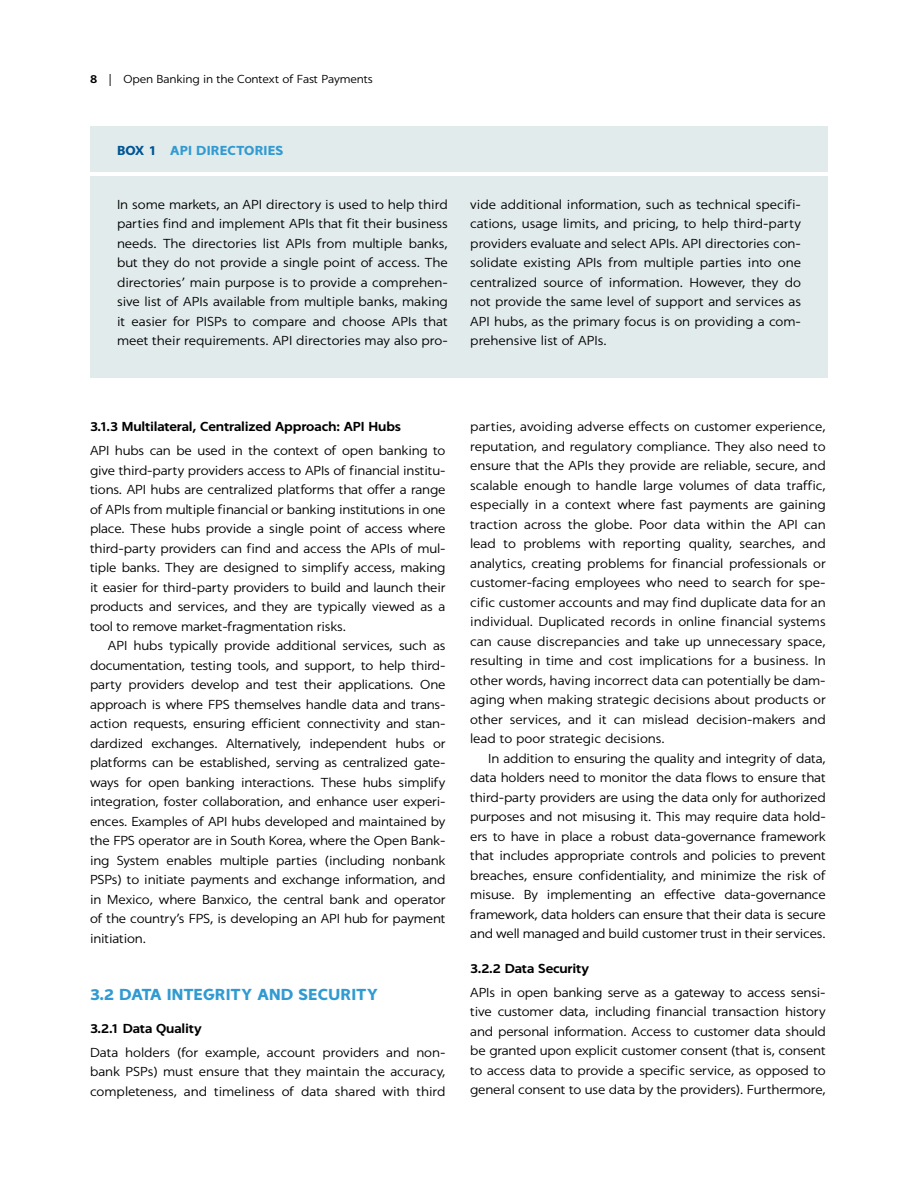
<style>
.page{position:relative;width:918px;height:1188px;background:#fff}
.page>*{position:absolute;margin:0;border:0;box-sizing:border-box;transform-origin:0 0}
.t1{font:700 16.5px "Ortodoxa";letter-spacing:.01em;color:#319bd1}
.t2{font:300 13.5px/19.5px "Ortodoxa";letter-spacing:-.01em;color:#000;text-align:justify}
.t3{font:600 13.5px "Ortodoxa";letter-spacing:-.01em;color:#000}
.t4{font:700 13.5px "Ortodoxa";letter-spacing:.01em;color:#319bd1}
.t5{font:300 12px "Ortodoxa";letter-spacing:-.01em;color:#000}
.s1{font-weight:600}
.s2{color:#005593}
</style>
<div class="page">
<div style="left:90px;top:126px;width:738px;height:46px;background:#e2ebec"></div>
<div style="left:90px;top:176px;width:738px;height:202px;background:#e2ebec"></div>
<p class="t5" style="left:90px;top:72px;width:284px"><span class="s1">8</span> | Open Banking in the Context of Fast Payments</p>
<p class="t4" style="left:117px;top:142px;width:168px"><span class="s2">BOX 1</span> API DIRECTORIES</p>
<p class="t2" style="left:117px;top:195px;width:332px">In some markets, an API directory is used to help third parties find and implement APIs that fit their business needs. The directories list APIs from multiple banks, but they do not provide a single point of access. The directories’ main purpose is to provide a comprehen&shy;sive list of APIs available from multiple banks, making it easier for PISPs to compare and choose APIs that meet their requirements. API directories may also pro-</p>
<p class="t2" style="left:470px;top:195px;width:332px">vide additional information, such as technical specifi&shy;cations, usage limits, and pricing, to help third-party providers evaluate and select APIs. API directories con&shy;solidate existing APIs from multiple parties into one centralized source of information. However, they do not provide the same level of support and services as API hubs, as the primary focus is on providing a com&shy;prehensive list of APIs.</p>
<p class="t3" style="left:90px;top:419px;width:313px">3.1.3 Multilateral, Centralized Approach: API Hubs</p>
<p class="t2" style="left:90px;top:441px;width:357px">API hubs can be used in the context of open banking to give third-party providers access to APIs of financial institu&shy;tions. API hubs are centralized platforms that offer a range of APIs from multiple financial or banking institutions in one place. These hubs provide a single point of access where third-party providers can find and access the APIs of mul&shy;tiple banks. They are designed to simplify access, making it easier for third-party providers to build and launch their products and services, and they are typically viewed as a tool to remove market-fragmentation risks.</p>
<p class="t2" style="left:90px;top:636px;width:357px;text-indent:18px">API hubs typically provide additional services, such as documentation, testing tools, and support, to help third&shy;party providers develop and test their applications. One approach is where FPS themselves handle data and trans&shy;action requests, ensuring efficient connectivity and stan&shy;dardized exchanges. Alternatively, independent hubs or platforms can be established, serving as centralized gate&shy;ways for open banking interactions. These hubs simplify integration, foster collaboration, and enhance user experi&shy;ences. Examples of API hubs developed and maintained by the FPS operator are in South Korea, where the Open Bank&shy;ing System enables multiple parties (including nonbank PSPs) to initiate payments and exchange information, and in Mexico, where Banxico, the central bank and operator of the country’s FPS, is developing an API hub for payment initiation.</p>
<p class="t1" style="left:90px;top:985px;width:289px">3.2 DATA INTEGRITY AND SECURITY</p>
<p class="t3" style="left:90px;top:1021px;width:113px">3.2.1 Data Quality</p>
<p class="t2" style="left:90px;top:1043px;width:357px">Data holders (for example, account providers and non&shy;bank PSPs) must ensure that they maintain the accuracy, completeness, and timeliness of data shared with third</p>
<p class="t2" style="left:470px;top:417px;width:357px">parties, avoiding adverse effects on customer experience, reputation, and regulatory compliance. They also need to ensure that the APIs they provide are reliable, secure, and scalable enough to handle large volumes of data traffic, especially in a context where fast payments are gaining traction across the globe. Poor data within the API can lead to problems with reporting quality, searches, and analytics, creating problems for financial professionals or customer-facing employees who need to search for spe&shy;cific customer accounts and may find duplicate data for an individual. Duplicated records in online financial systems can cause discrepancies and take up unnecessary space, resulting in time and cost implications for a business. In other words, having incorrect data can potentially be dam&shy;aging when making strategic decisions about products or other services, and it can mislead decision-makers and lead to poor strategic decisions.</p>
<p class="t2" style="left:470px;top:749px;width:357px;text-indent:18px">In addition to ensuring the quality and integrity of data, data holders need to monitor the data flows to ensure that third-party providers are using the data only for authorized purposes and not misusing it. This may require data hold&shy;ers to have in place a robust data-governance framework that includes appropriate controls and policies to prevent breaches, ensure confidentiality, and minimize the risk of misuse. By implementing an effective data-governance framework, data holders can ensure that their data is secure and well managed and build customer trust in their services.</p>
<p class="t3" style="left:470px;top:960px;width:121px">3.2.2 Data Security</p>
<p class="t2" style="left:470px;top:983px;width:357px">APIs in open banking serve as a gateway to access sensi&shy;tive customer data, including financial transaction history and personal information. Access to customer data should be granted upon explicit customer consent (that is, consent to access data to provide a specific service, as opposed to general consent to use data by the providers). Furthermore,</p>
</div>
